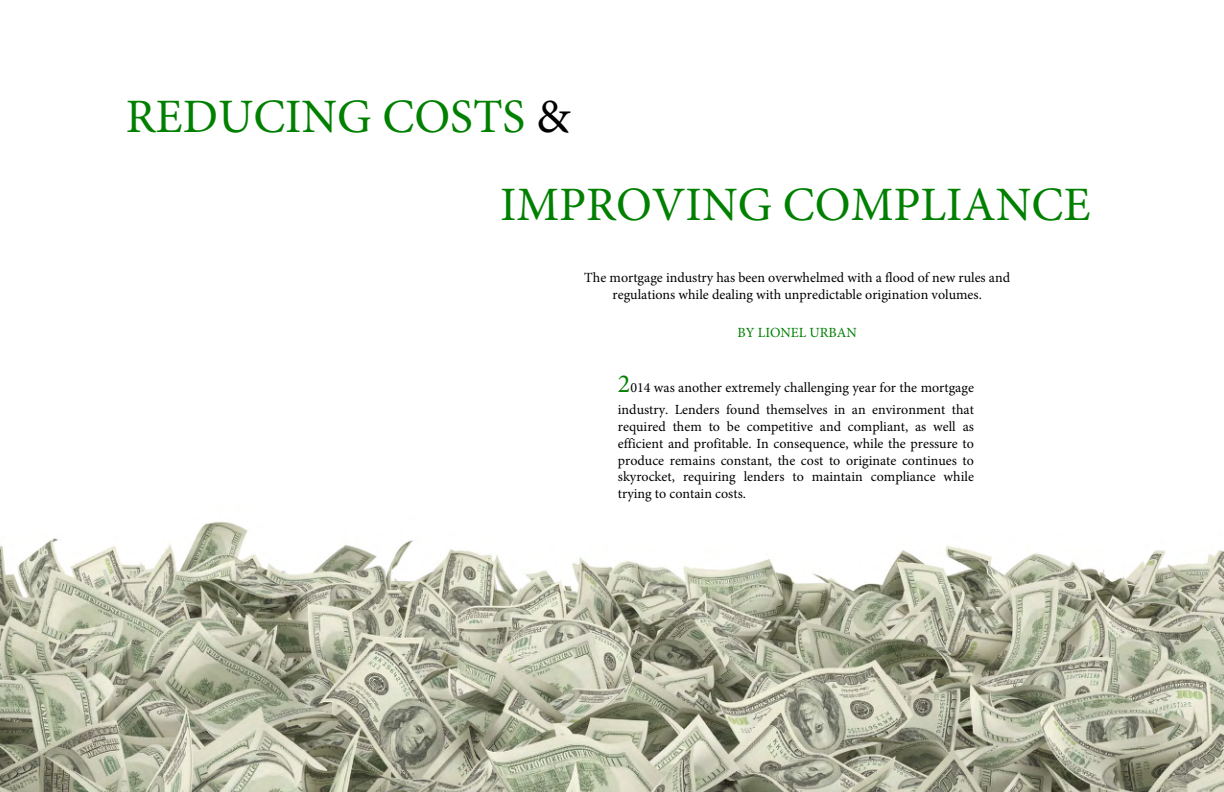
<style>
.page{position:relative;width:1224px;height:792px;background:#fff}
.page>*{position:absolute;margin:0;border:0;box-sizing:border-box;transform-origin:0 0}
.t1{font:48px/88px "Minion Pro";color:#008000}
.t2{font:14px/16.8px "Minion Pro";color:#000;text-align:center}
.t3{font:14px "Minion Pro";color:#007f00}
.s1{color:#000}
.s2{font-size:26px;color:#007f00}
</style>
<div class="page">
<img style="left:0;top:521px;width:1224px;height:271px">
<h1 class="t1" style="left:500px;top:73px;width:592px;text-indent:-374px">REDUCING COSTS <span class="s1">&amp;<br></span>IMPROVING COMPLIANCE</h1>
<p class="t2" style="left:584px;top:269px;width:427px">The mortgage industry has been overwhelmed with a flood of new rules and regulations while dealing with unpredictable origination volumes.</p>
<p class="t3" style="left:738px;top:323px;width:121px">BY LIONEL URBAN</p>
<p class="t2" style="left:618px;top:376px;width:358px;line-height:22.5px;text-align:left"><span class="s2">2</span>014 was another extremely challenging year for the mortgage industry. Lenders found themselves in an environment that</p>
<p class="t2" style="left:618px;top:418px;width:358px;text-align:justify">required them to be competitive and compliant, as well as efficient and profitable. In consequence, while the pressure to produce remains constant, the cost to originate continues to skyrocket, requiring lenders to maintain compliance while trying to contain costs.</p>
</div>
